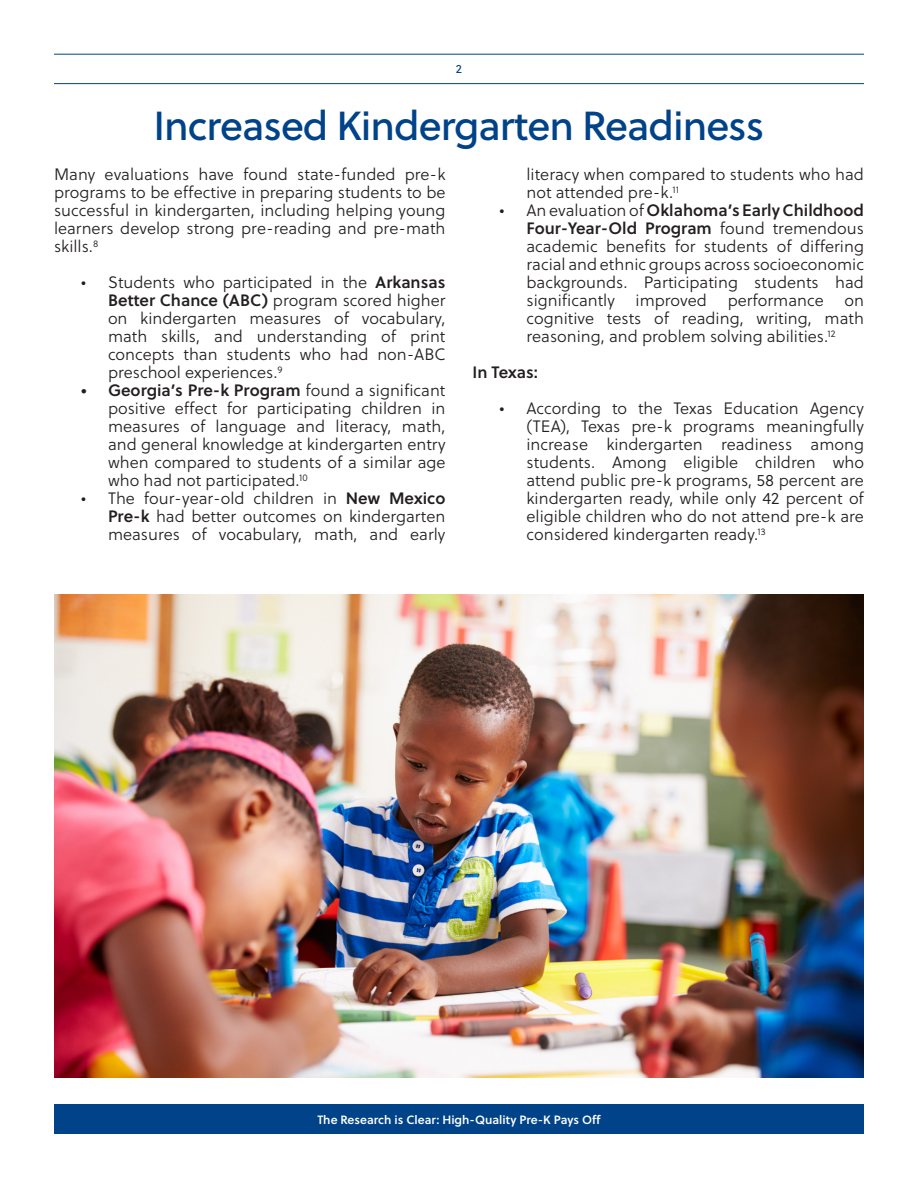
<style>
.page{position:relative;width:918px;height:1188px;background:#fff}
.page>*{position:absolute;margin:0;border:0;box-sizing:border-box;transform-origin:0 0}
.t1{font:40.5px "Soleil";letter-spacing:-.025em;color:#004389}
.Normal_Text{font:300 16.5px/18px "Soleil";color:#231f20;text-align:justify}
.Normal_Text-2{font:600 16.5px "Soleil";color:#231f20}
.t2{font:600 12px "Soleil";color:#fff}
.t3{font:12px "Soleil";color:#004389}
.s1{font-weight:600}
</style>
<div class="page">
<div style="left:54px;top:1104px;width:810px;height:30px;background:#004389"></div>
<hr style="left:54px;top:54px;width:810px;height:1px;background:#004389">
<hr style="left:54px;top:83px;width:810px;height:1px;background:#004389">
<img style="left:54px;top:594px;width:810px;height:484px">
<p class="t3" style="left:456px;top:60px;width:8px">2</p>
<h1 class="t1" style="left:154px;top:96px;width:612px">Increased Kindergarten Readiness</h1>
<p class="Normal_Text" style="left:54px;top:165px;width:393px">Many evaluations have found state-funded pre-k programs to be effective in preparing students to be successful in kindergarten, including helping young learners develop strong pre-reading and pre-math skills.<sup>8</sup></p>
<p class="Normal_Text" style="left:108px;top:273px;width:339px;text-indent:-27px">• Students who participated in the <span class="s1">Arkansas Better Chance (ABC)</span> program scored higher on kindergarten measures of vocabulary, math skills, and understanding of print concepts than students who had non-ABC preschool experiences.<sup>9</sup></p>
<p class="Normal_Text" style="left:108px;top:381px;width:339px;text-indent:-27px"><span class="s1">• Georgia’s Pre-k Program</span> found a significant positive effect for participating children in measures of language and literacy, math, and general knowledge at kindergarten entry when compared to students of a similar age who had not participated.<sup>10</sup></p>
<p class="Normal_Text" style="left:108px;top:489px;width:339px;text-indent:-27px">• The four-year-old children in <span class="s1">New Mexico Pre-k</span> had better outcomes on kindergarten measures of vocabulary, math, and early</p>
<p class="Normal_Text" style="left:526px;top:165px;width:339px">literacy when compared to students who had not attended pre-k.<sup>11</sup></p>
<p class="Normal_Text" style="left:526px;top:201px;width:339px;text-indent:-27px">• An evaluation of <span class="s1">Oklahoma’s Early Childhood Four-Year-Old Program</span> found tremendous academic benefits for students of differing racial and ethnic groups across socioeconomic backgrounds. Participating students had significantly</p>
<p class="Normal_Text" style="left:636px;top:291px;width:190px">improved performance</p>
<p class="Normal_Text" style="left:526px;top:291px;width:339px;text-indent:318px">on cognitive tests of reading, writing, math reasoning, and problem solving abilities.<sup>12</sup></p>
<p class="Normal_Text-2" style="left:472px;top:360px;width:67px">In Texas:</p>
<p class="Normal_Text" style="left:526px;top:399px;width:339px;text-indent:-27px">• According to the Texas Education Agency (TEA), Texas pre-k programs meaningfully increase kindergarten readiness among students. Among eligible children who attend public pre-k programs, 58 percent are kindergarten ready, while only 42 percent of eligible children who do not attend pre-k are considered kindergarten ready.<sup>13</sup></p>
<p class="t2" style="left:317px;top:1110px;width:285px">The Research is Clear: High-Quality Pre-K Pays Off</p>
</div>
